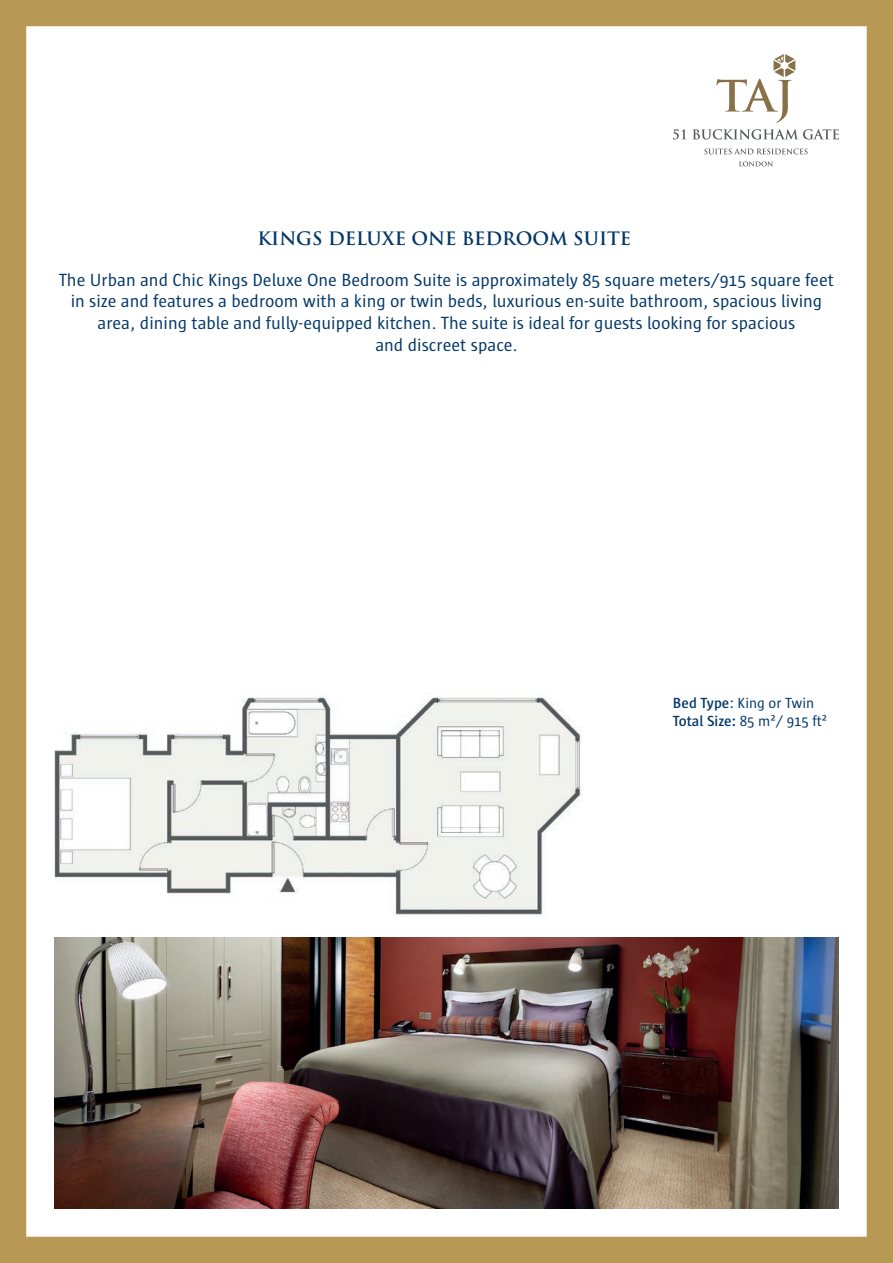
<style>
.page{position:relative;width:893px;height:1263px;background:#b79854}
.page>*{position:absolute;margin:0;border:0;box-sizing:border-box;transform-origin:0 0}
.t1{font:18px/21.6px "Sun";color:#003667;text-align:center}
.t2{font:700 18px "Trajan Pro";color:#003667}
.t3{font:15px/18px "Sun";color:#003667}
.s1{font-weight:600}
.s2{font-weight:700}
</style>
<div class="page">
<div style="left:26px;top:26px;width:841px;height:1211px;background:#fff;border:2px solid #fff"></div>
<svg style="left:716px;top:54px;width:79px;height:69px"></svg>
<svg style="left:673px;top:129px;width:13px;height:11px"></svg>
<svg style="left:692px;top:129px;width:147px;height:11px"></svg>
<svg style="left:704px;top:148px;width:103px;height:6px"></svg>
<svg style="left:739px;top:161px;width:34px;height:5px"></svg>
<img style="left:54px;top:697px;width:528px;height:219px">
<img style="left:54px;top:938px;width:785px;height:271px">
<p class="t2" style="left:257px;top:228px;width:375px">KINGS DELUXE ONE BEDROOM SUITE</p>
<p class="t1" style="left:59px;top:269px;width:777px">The Urban and Chic Kings Deluxe One Bedroom Suite is approximately 85 square meters/915 square feet in size and features a bedroom with a king or twin beds, luxurious en-suite bathroom, spacious living area, dining table and fully-equipped kitchen. The suite is ideal for guests looking for spacious<br>and discreet space.</p>
<p class="t3" style="left:673px;top:694px;width:156px"><span class="s1">Bed Type:</span> King or Twin<br><span class="s1">Total Size</span><span class="s2">:</span> 85 m²/ 915 ft²</p>
</div>
